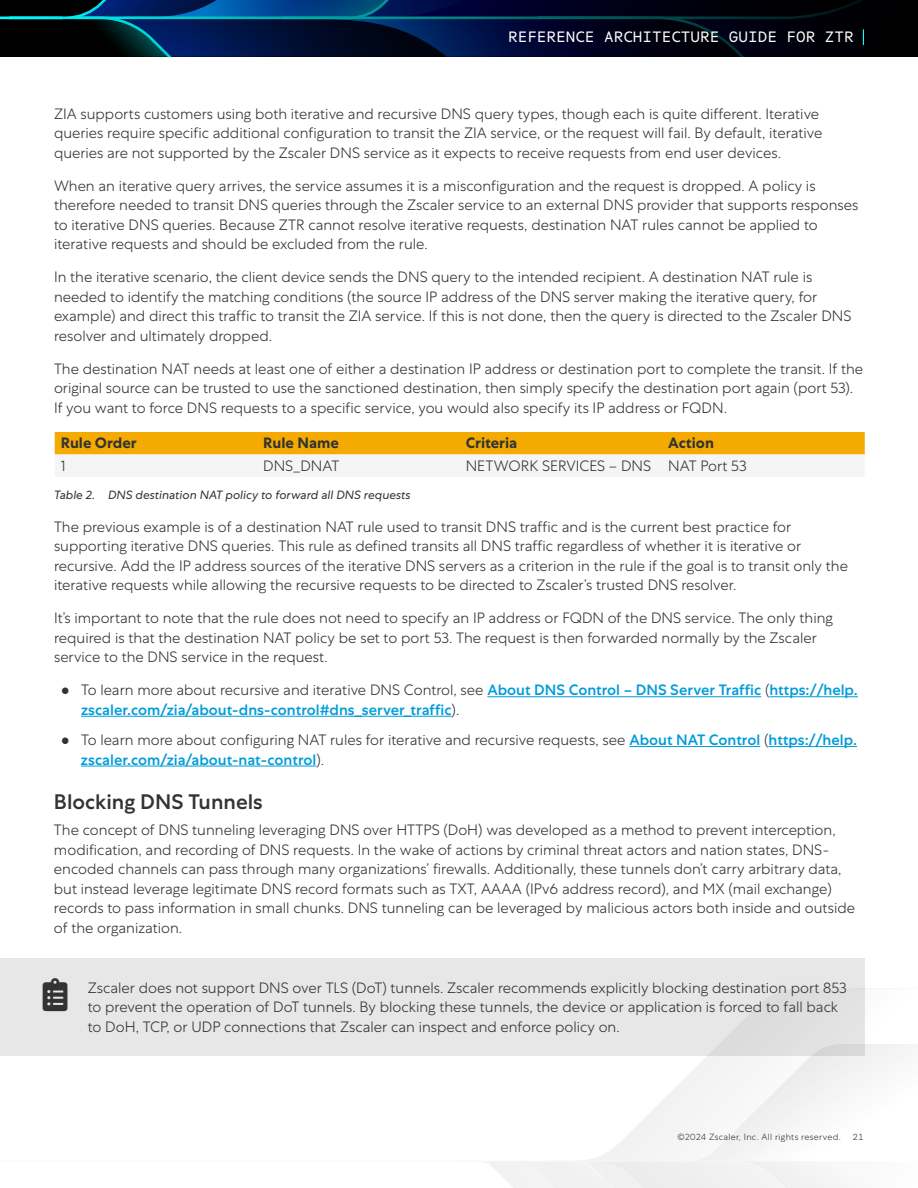
<style>
.page{position:relative;width:918px;height:1188px;background:#fff}
.page>*{position:absolute;margin:0;border:0;box-sizing:border-box;transform-origin:0 0}
.Paragraph{font:33px "Font Awesome 5 Pro Solid";color:#343333}
.t1{font:500 21px "Centra No 1";color:#343333}
.Paragraph-2{font:300 15px/19.5px "Centra No 1";color:#343333}
.Paragraph_indent_style{font:300 15px/19.5px "Centra No 1";color:#343333}
.t2{font:500 15px/19.5px "Centra No 1";color:#009cda}
.t3{font:15px "Centra Mono";color:#fff}
.Paragraph-3{font:700 15px "Centra No 1";color:#343333}
.Table_Caption{font:italic 12px "Centra No 1";color:#343333}
.t4{font:300 9px "Centra No 1";letter-spacing:.035em;color:#343333}
.t5{font:300 9px "Centra Mono";color:#343333}
.s1{font-family:"Helvetica";font-weight:700;color:#343333}
.s2{font-weight:300;color:#343333}
.s3{font-family:"Helvetica";font-weight:700}
.s4{font-weight:500;color:#009cda}
</style>
<div class="page">
<svg style="left:487px;top:988px;width:429px;height:200px"></svg>
<hr style="left:0;top:1161px;width:460px;height:1px;background:#b3b3b3">
<hr style="left:459px;top:1161px;width:261px;height:1px;background:#b3b3b3">
<svg style="left:0;top:0;width:918px;height:57px;background:#00132e"></svg>
<div style="left:0;top:958px;width:865px;height:98px;background:#e7e7e7"></div>
<hr style="left:487px;top:696px;width:274px;height:1px;background:#009cda">
<hr style="left:769px;top:696px;width:89px;height:1px;background:#009cda">
<hr style="left:81px;top:716px;width:371px;height:1px;background:#009cda">
<hr style="left:629px;top:746px;width:131px;height:1px;background:#009cda">
<hr style="left:769px;top:746px;width:88px;height:1px;background:#009cda">
<hr style="left:81px;top:766px;width:235px;height:1px;background:#009cda">
<div style="left:55px;top:432px;width:810px;height:23px;background:#f4aa00"></div>
<p class="t3" style="left:508px;top:29px;width:347px">REFERENCE ARCHITECTURE GUIDE FOR ZTR</p>
<p class="Paragraph-2" style="left:54px;top:104px;width:770px">ZIA supports customers using both iterative and recursive DNS query types, though each is quite different. Iterative queries require specific additional configuration to transit the ZIA service, or the request will fail. By default, iterative queries are not supported by the Zscaler DNS service as it expects to receive requests from end user devices.</p>
<p class="Paragraph-2" style="left:54px;top:176px;width:806px">When an iterative query arrives, the service assumes it is a misconfiguration and the request is dropped. A policy is therefore needed to transit DNS queries through the Zscaler service to an external DNS provider that supports responses to iterative DNS queries. Because ZTR cannot resolve iterative requests, destination NAT rules cannot be applied to iterative requests and should be excluded from the rule.</p>
<p class="Paragraph-2" style="left:54px;top:267px;width:799px">In the iterative scenario, the client device sends the DNS query to the intended recipient. A destination NAT rule is needed to identify the matching conditions (the source IP address of the DNS server making the iterative query, for example) and direct this traffic to transit the ZIA service. If this is not done, then the query is directed to the Zscaler DNS resolver and ultimately dropped.</p>
<p class="Paragraph-2" style="left:54px;top:359px;width:811px">The destination NAT needs at least one of either a destination IP address or destination port to complete the transit. If the original source can be trusted to use the sanctioned destination, then simply specify the destination port again (port 53).<br>If you want to force DNS requests to a specific service, you would also specify its IP address or FQDN.</p>
<p class="Paragraph-3" style="left:61px;top:434px;width:77px">Rule Order</p>
<p class="Paragraph-3" style="left:263px;top:434px;width:77px">Rule Name</p>
<p class="Paragraph-3" style="left:466px;top:434px;width:53px">Criteria</p>
<p class="Paragraph-3" style="left:668px;top:434px;width:47px">Action</p>
<p class="Paragraph-2" style="left:61px;top:456px;width:6px">1</p>
<p class="Paragraph-2" style="left:263px;top:456px;width:78px">DNS_DNAT</p>
<p class="Paragraph-2" style="left:466px;top:456px;width:187px">NETWORK SERVICES – DNS</p>
<p class="Paragraph-2" style="left:668px;top:456px;width:80px">NAT Port 53</p>
<p class="Table_Caption" style="left:54px;top:488px;width:358px">Table 2. DNS destination NAT policy to forward all DNS requests</p>
<p class="Paragraph-2" style="left:54px;top:517px;width:795px">The previous example is of a destination NAT rule used to transit DNS traffic and is the current best practice for supporting iterative DNS queries. This rule as defined transits all DNS traffic regardless of whether it is iterative or recursive. Add the IP address sources of the iterative DNS servers as a criterion in the rule if the goal is to transit only the iterative requests while allowing the recursive requests to be directed to Zscaler’s trusted DNS resolver.</p>
<p class="Paragraph-2" style="left:54px;top:608px;width:780px">It’s important to note that the rule does not need to specify an IP address or FQDN of the DNS service. The only thing required is that the destination NAT policy be set to port 53. The request is then forwarded normally by the Zscaler service to the DNS service in the request.</p>
<p class="t2" style="left:81px;top:680px;width:778px;text-indent:-20px"><span class="s1">●</span> <span class="s2">To learn more about recursive and iterative DNS Control, see</span> About DNS Control – DNS Server Traffic <span class="s2">(</span>https://help. zscaler.com/zia/about-dns-control#dns_server_traffic<span class="s2">).</span></p>
<p class="Paragraph-2" style="left:81px;top:730px;width:778px;text-indent:-20px"><span class="s3">●</span> To learn more about configuring NAT rules for iterative and recursive requests, see <span class="s4">About NAT Control</span> (<span class="s4">https://help. zscaler.com/zia/about-nat-control</span>).</p>
<h2 class="t1" style="left:54px;top:789px;width:210px">Blocking DNS Tunnels</h2>
<p class="Paragraph-2" style="left:54px;top:820px;width:803px">The concept of DNS tunneling leveraging DNS over HTTPS (DoH) was developed as a method to prevent interception, modification, and recording of DNS requests. In the wake of actions by criminal threat actors and nation states, DNS&shy;encoded channels can pass through many organizations’ firewalls. Additionally, these tunnels don’t carry arbitrary data, but instead leverage legitimate DNS record formats such as TXT, AAAA (IPv6 address record), and MX (mail exchange) records to pass information in small chunks. DNS tunneling can be leveraged by malicious actors both inside and outside of the organization.</p>
<p class="Paragraph" style="left:43px;top:978px;width:26px">●□●▲▼</p>
<p class="Paragraph_indent_style" style="left:88px;top:978px;width:760px">Zscaler does not support DNS over TLS (DoT) tunnels. Zscaler recommends explicitly blocking destination port 853 to prevent the operation of DoT tunnels. By blocking these tunnels, the device or application is forced to fall back to DoH, TCP, or UDP connections that Zscaler can inspect and enforce policy on.</p>
<p class="t4" style="left:677px;top:1132px;width:165px">©2024 Zscaler, Inc. All rights reserved.</p>
<p class="t5" style="left:852px;top:1132px;width:13px">21</p>
</div>
